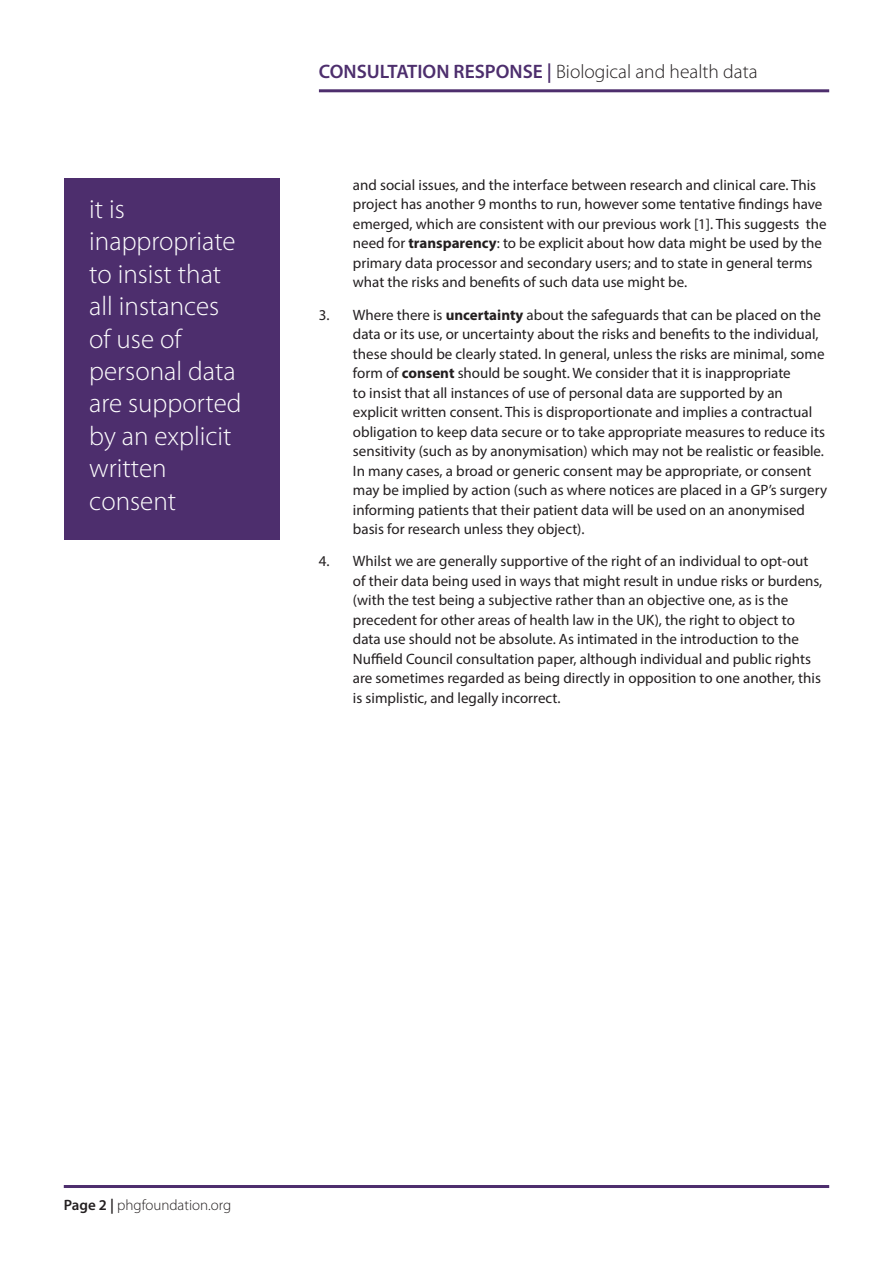
<style>
.page{position:relative;width:893px;height:1263px;background:#fff}
.page>*{position:absolute;margin:0;border:0;box-sizing:border-box;transform-origin:0 0}
.t1{font:300 27px/32.4px "Myriad Pro";color:#fff}
.t2{font:300 19.5px "Myriad Pro";color:#231f20}
.t3{font:15px/19.5px "Myriad Pro";color:#231f20}
.t4{font:300 15px "Myriad Pro";color:#231f20}
.s1{font-weight:600;color:#4d2e6d}
.s2{font-weight:700}
.s3{font-weight:600}
</style>
<div class="page">
<hr style="left:64px;top:1185px;width:765px;height:3px;background:#4d2e6d">
<hr style="left:319px;top:89px;width:510px;height:3px;background:#4d2e6d">
<div style="left:64px;top:179px;width:215px;height:361px;background:#4d2e6d"></div>
<p class="t1" style="left:89px;top:193px;width:154px">it is inappropriate to insist that all instances of use of personal data are supported by an explicit written consent</p>
<h2 class="t2" style="left:319px;top:61px;width:440px"><span class="s1">CONSULTATION RESPONSE |</span> Biological and health data</h2>
<p class="t3" style="left:353px;top:175px;width:475px">and social issues, and the interface between research and clinical care. This project has another 9 months to run, however some tentative findings have emerged, which are consistent with our previous work [1]. This suggests the need for <span class="s2">transparency</span>: to be explicit about how data might be used by the primary data processor and secondary users; and to state in general terms what the risks and benefits of such data use might be.</p>
<p class="t3" style="left:353px;top:305px;width:476px;text-indent:-34px">3. Where there is <span class="s2">uncertainty</span> about the safeguards that can be placed on the data or its use, or uncertainty about the risks and benefits to the individual, these should be clearly stated. In general, unless the risks are minimal, some form of <span class="s2">consent</span> should be sought. We consider that it is inappropriate<br>to insist that all instances of use of personal data are supported by an explicit written consent. This is disproportionate and implies a contractual obligation to keep data secure or to take appropriate measures to reduce its sensitivity (such as by anonymisation) which may not be realistic or feasible.<br>In many cases, a broad or generic consent may be appropriate, or consent may be implied by action (such as where notices are placed in a GP’s surgery informing patients that their patient data will be used on an anonymised basis for research unless they object).</p>
<p class="t3" style="left:353px;top:551px;width:471px;text-indent:-34px">4. Whilst we are generally supportive of the right of an individual to opt-out of their data being used in ways that might result in undue risks or burdens, (with the test being a subjective rather than an objective one, as is the precedent for other areas of health law in the UK), the right to object to data use should not be absolute. As intimated in the introduction to the Nuffield Council consultation paper, although individual and public rights are sometimes regarded as being directly in opposition to one another, this is simplistic, and legally incorrect.</p>
<p class="t4" style="left:64px;top:1197px;width:169px"><span class="s3">Page 2 |</span> phgfoundation.org</p>
</div>
